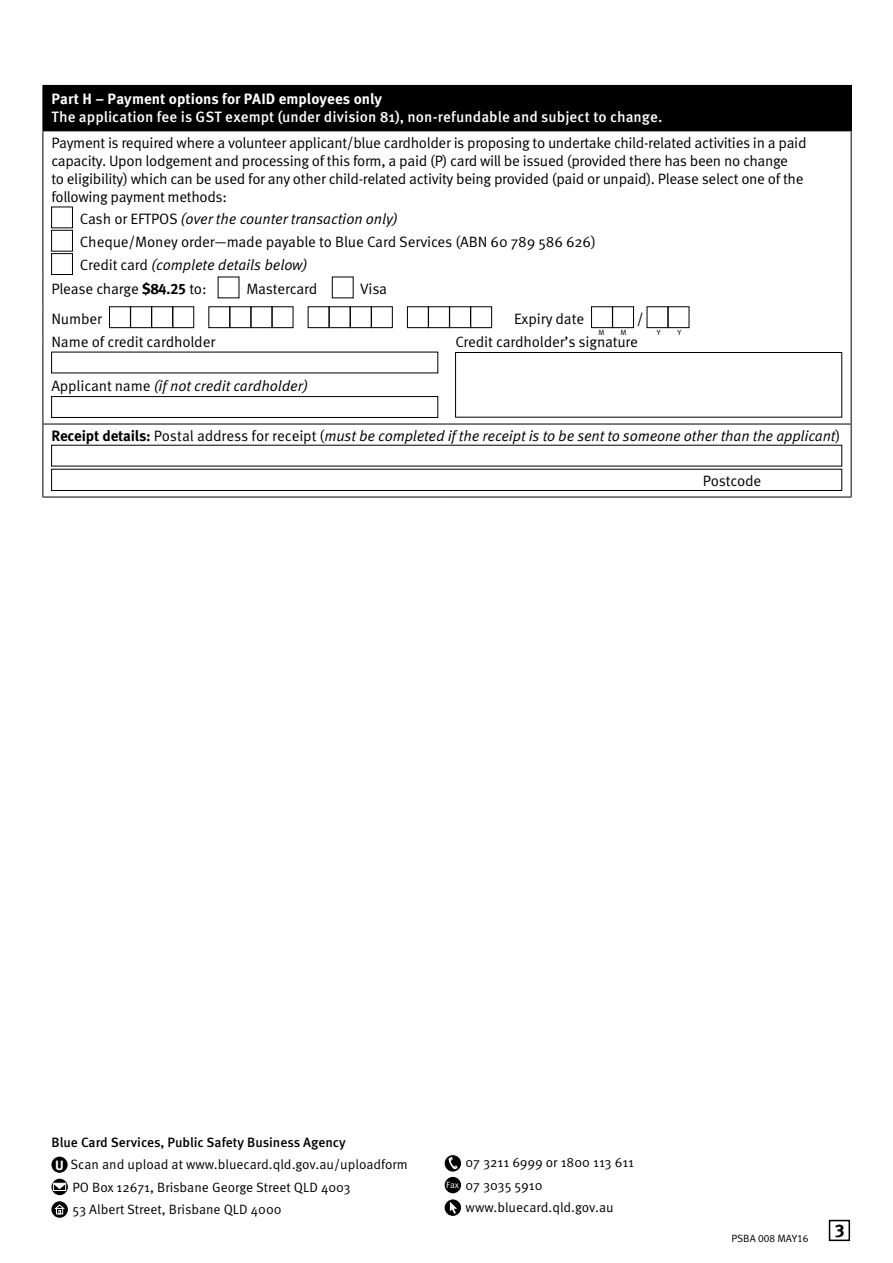
<style>
.page{position:relative;width:893px;height:1263px;background:#fff}
.page>*{position:absolute;margin:0;border:0;box-sizing:border-box;transform-origin:0 0}
.t1{font:700 18px "Meta OT";color:#000}
.PSBA_Regular{font:15px/18px "Meta OT";letter-spacing:-.02em;color:#000}
.PSBA_Regular-2{font:italic 15px "Meta OT";letter-spacing:-.01em;color:#000}
.PSBA_Section_Header{font:500 15px/18px "Meta OT";color:#fff}
.t2{font:13.5px "Meta OT";color:#000}
.t3{font:500 13.5px "Meta OT";color:#000}
.t4{font:700 13.5px "Meta OT";color:#fff}
.t5{font:10.5px "Meta OT";letter-spacing:-.005em;color:#000}
.t6{font:9px "Meta OT";color:#fff}
.t7{font:7.5px "Meta OT";color:#000}
.s1{font-weight:700}
.s2{font-style:normal}
.s3{font-family:"Meta Plus Bold Caps"}
.s4{font-weight:700;font-style:normal}
.s5{font-family:"Meta Plus Normal Caps"}
</style>
<div class="page">
<div style="left:829px;top:1220px;width:21px;height:21px;border:2px solid #000"></div>
<div style="left:43px;top:85px;width:808px;height:46px;background:#000"></div>
<hr style="left:851px;top:86px;width:1px;height:44px;background:#000">
<hr style="left:43px;top:424px;width:1px;height:73px;background:#000">
<hr style="left:851px;top:424px;width:1px;height:73px;background:#000">
<hr style="left:43px;top:497px;width:404px;height:1px;background:#000">
<hr style="left:447px;top:497px;width:67px;height:1px;background:#000">
<hr style="left:514px;top:497px;width:337px;height:1px;background:#000">
<hr style="left:43px;top:131px;width:1px;height:146px;background:#000">
<hr style="left:851px;top:131px;width:1px;height:146px;background:#000">
<hr style="left:43px;top:277px;width:1px;height:30px;background:#000">
<hr style="left:851px;top:277px;width:1px;height:30px;background:#000">
<svg style="left:43px;top:307px;width:1px;height:29px"></svg>
<svg style="left:851px;top:307px;width:1px;height:29px"></svg>
<hr style="left:43px;top:336px;width:1px;height:88px;background:#000">
<hr style="left:851px;top:336px;width:1px;height:88px;background:#000">
<hr style="left:43px;top:424px;width:404px;height:1px;background:#000">
<hr style="left:447px;top:424px;width:67px;height:1px;background:#000">
<hr style="left:514px;top:424px;width:337px;height:1px;background:#000">
<div style="left:51px;top:207px;width:22px;height:21px;border:1px solid #000"></div>
<div style="left:51px;top:230px;width:22px;height:21px;border:1px solid #000"></div>
<div style="left:51px;top:253px;width:22px;height:22px;border:1px solid #000"></div>
<div style="left:332px;top:277px;width:21px;height:21px;border:1px solid #000"></div>
<div style="left:109px;top:307px;width:22px;height:21px;border:1px solid #000"></div>
<div style="left:130px;top:307px;width:22px;height:21px;border:1px solid #000"></div>
<div style="left:152px;top:307px;width:21px;height:21px;border:1px solid #000"></div>
<div style="left:209px;top:307px;width:21px;height:21px;border:1px solid #000"></div>
<div style="left:230px;top:307px;width:21px;height:21px;border:1px solid #000"></div>
<div style="left:251px;top:307px;width:21px;height:21px;border:1px solid #000"></div>
<div style="left:272px;top:307px;width:21px;height:21px;border:1px solid #000"></div>
<div style="left:308px;top:307px;width:21px;height:21px;border:1px solid #000"></div>
<div style="left:329px;top:307px;width:21px;height:21px;border:1px solid #000"></div>
<div style="left:350px;top:307px;width:21px;height:21px;border:1px solid #000"></div>
<div style="left:371px;top:307px;width:21px;height:21px;border:1px solid #000"></div>
<div style="left:407px;top:307px;width:21px;height:21px;border:1px solid #000"></div>
<div style="left:428px;top:307px;width:22px;height:21px;border:1px solid #000"></div>
<div style="left:449px;top:307px;width:22px;height:21px;border:1px solid #000"></div>
<div style="left:471px;top:307px;width:21px;height:21px;border:1px solid #000"></div>
<div style="left:591px;top:307px;width:22px;height:21px;border:1px solid #000"></div>
<div style="left:612px;top:307px;width:22px;height:21px;border:1px solid #000"></div>
<div style="left:668px;top:307px;width:21px;height:21px;border:1px solid #000"></div>
<div style="left:51px;top:396px;width:387px;height:22px;border:1px solid #000"></div>
<div style="left:455px;top:352px;width:387px;height:65px;border:1px solid #000"></div>
<div style="left:51px;top:469px;width:791px;height:22px;border:1px solid #000"></div>
<div style="left:51px;top:1157px;width:17px;height:16px;background:#000;border-radius:50%"></div>
<svg style="left:51px;top:1179px;width:17px;height:16px"></svg>
<div style="left:53px;top:1183px;width:13px;height:8px;border:1px solid #fff"></div>
<svg style="left:52px;top:1182px;width:15px;height:7px"></svg>
<svg style="left:51px;top:1201px;width:17px;height:17px"></svg>
<svg style="left:55px;top:1204px;width:11px;height:10px"></svg>
<svg style="left:445px;top:1155px;width:16px;height:16px"></svg>
<svg style="left:448px;top:1157px;width:10px;height:12px"></svg>
<div style="left:445px;top:1177px;width:16px;height:16px;background:#000;border-radius:50%"></div>
<svg style="left:445px;top:1199px;width:16px;height:17px"></svg>
<svg style="left:450px;top:1201px;width:7px;height:13px"></svg>
<p class="PSBA_Section_Header" style="left:51px;top:90px;width:613px"><span class="s1">Part H – Payment options for PAID employees only<br></span>The application fee is GST exempt (under division 81), non-refundable and subject to change.</p>
<p class="PSBA_Regular" style="left:51px;top:134px;width:757px">Payment is required where a volunteer applicant/blue cardholder is proposing to undertake child-related activities in a paid capacity. Upon lodgement and processing of this form, a paid (P) card will be issued (provided there has been no change<br>to eligibility) which can be used for any other child-related activity being provided (paid or unpaid). Please select one of the following payment methods:</p>
<p class="PSBA_Regular-2" style="left:80px;top:210px;width:320px"><span class="s2">Cash or EFTPOS</span> (over the counter transaction only)</p>
<p class="PSBA_Regular" style="left:80px;top:233px;width:518px">Cheque/Money order—made payable to Blue Card Services (ABN 60 789 586 626)</p>
<p class="PSBA_Regular-2" style="left:80px;top:256px;width:229px"><span class="s2">Credit card</span> (complete details below)</p>
<p class="PSBA_Regular" style="left:51px;top:280px;width:157px">Please charge <span class="s1">$</span><span class="s3">84.25</span> to:</p>
<p class="PSBA_Regular" style="left:246px;top:280px;width:73px">Mastercard</p>
<p class="PSBA_Regular" style="left:360px;top:280px;width:28px">Visa</p>
<p class="PSBA_Regular" style="left:51px;top:310px;width:52px">Number</p>
<p class="PSBA_Regular" style="left:514px;top:310px;width:72px">Expiry date</p>
<p class="PSBA_Regular" style="left:637px;top:310px;width:8px">/</p>
<p class="PSBA_Regular" style="left:51px;top:333px;width:165px">Name of credit cardholder</p>
<p class="PSBA_Regular-2" style="left:51px;top:377px;width:258px"><span class="s2">Applicant name</span> (if not credit cardholder)</p>
<p class="t7" style="left:598px;top:327px;width:8px">M</p>
<p class="t7" style="left:620px;top:327px;width:8px">M</p>
<p class="t7" style="left:657px;top:327px;width:5px">Y</p>
<p class="t7" style="left:677px;top:327px;width:5px">Y</p>
<p class="PSBA_Regular" style="left:455px;top:333px;width:184px">Credit cardholder’s signature</p>
<p class="PSBA_Regular-2" style="left:51px;top:427px;width:790px"><span class="s4">Receipt details:</span> <span class="s2">Postal address for receipt (</span>must be completed if the receipt is to be sent to someone other than the applicant<span class="s2">)</span></p>
<p class="PSBA_Regular" style="left:703px;top:471px;width:60px">Postcode</p>
<p class="t3" style="left:51px;top:1133px;width:296px">Blue Card Services, Public Safety Business Agency</p>
<p class="t4" style="left:55px;top:1156px;width:10px">U</p>
<p class="t2" style="left:70px;top:1156px;width:339px">Scan and upload at www.bluecard.qld.gov.au/uploadform</p>
<p class="t2" style="left:72px;top:1179px;width:280px">PO Box 12671, Brisbane George Street QLD 4003</p>
<p class="t2" style="left:72px;top:1201px;width:211px">53 Albert Street, Brisbane QLD 4000</p>
<p class="t2" style="left:466px;top:1154px;width:170px">07 3211 6999 or 1800 113 611</p>
<p class="t2" style="left:466px;top:1177px;width:78px">07 3035 5910</p>
<p class="t2" style="left:466px;top:1200px;width:150px">www.bluecard.qld.gov.au</p>
<p class="t6" style="left:446px;top:1180px;width:14px">Fax</p>
<p class="t5" style="left:732px;top:1232px;width:78px">PSBA <span class="s5">008</span> MAY<span class="s5">16</span></p>
<p class="t1" style="left:835px;top:1216px;width:11px">3</p>
</div>
